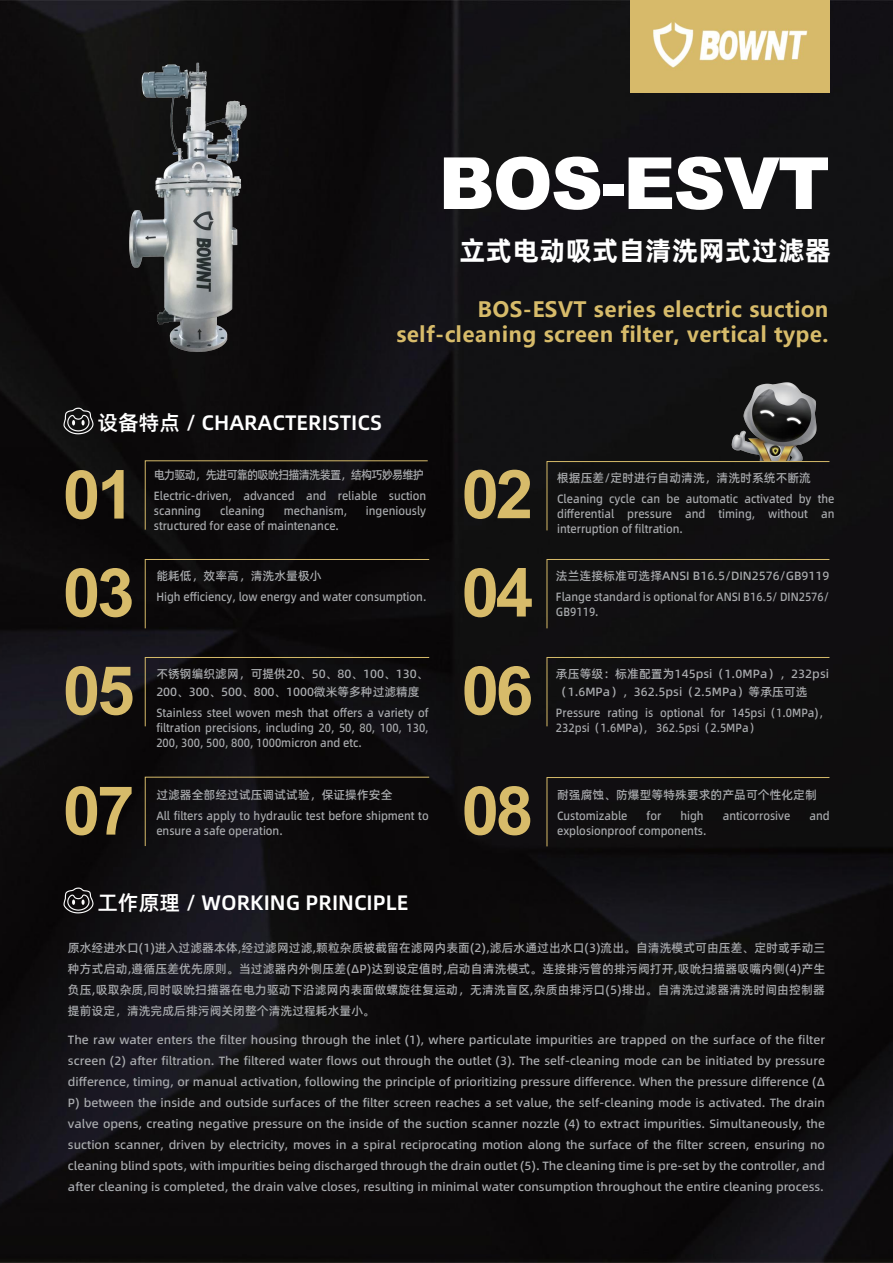
<style>
.page{position:relative;width:893px;height:1263px;background:#fff}
.page>*{position:absolute;margin:0;border:0;box-sizing:border-box;transform-origin:0 0}
.t1{font:900 72px "Arial";letter-spacing:-.025em;color:#fff}
.t2{font:700 67.5px "Arial";letter-spacing:-.05em;color:#d7bb6a}
.t3{font:700 27px "Alibaba Pu Hui Ti 2 95 Extra";color:#fff}
.t4{font:700 21px/25.2px "Microsoft Ya Hei";letter-spacing:.02em;color:#d7bb6a;text-align:right}
.t5{font:700 21px "Alibaba Pu Hui Ti 2 75 Semi";color:#fff}
.t6{font:12px/21px "Alibaba Pu Hui Ti 2 65 Medium";color:#a9abae}
.t7{font:12px/15px "Alibaba Pu Hui Ti 2 65 Medium";color:#a9abae;scale:.9 1}
.t8{font:12px/21px "Alibaba Pu Hui Ti 2 65 Medium";color:#a9abae;scale:.95 1}
</style>
<div class="page">
<img style="left:0;top:0;width:893px;height:1263px">
<img style="left:630px;top:0;width:199px;height:92px">
<img style="left:709px;top:374px;width:139px;height:87px">
<img style="left:63px;top:405px;width:31px;height:31px">
<img style="left:63px;top:885px;width:31px;height:31px">
<svg style="left:144px;top:460px;width:284px;height:70px;background:#0f0d0d"></svg>
<div style="left:546px;top:461px;width:284px;height:70px;background:#101010"></div>
<div style="left:144px;top:559px;width:286px;height:70px;background:#0b090a"></div>
<div style="left:546px;top:559px;width:284px;height:70px;background:#100f11"></div>
<svg style="left:144px;top:657px;width:286px;height:70px;background:#100e0e"></svg>
<div style="left:546px;top:657px;width:284px;height:70px;background:#100e11"></div>
<div style="left:546px;top:777px;width:284px;height:70px;background:#0f0e0e"></div>
<svg style="left:144px;top:776px;width:286px;height:71px;background:#110f0f"></svg>
<img style="left:63px;top:28px;width:266px;height:356px">
<h1 class="t1" style="left:439px;top:131px;width:393px">BOS-ESVT</h1>
<h3 class="t3" style="left:459px;top:229px;width:373px">立式电动吸式自清洗网式过滤器</h3>
<h3 class="t4" style="left:396px;top:296px;width:434px">BOS-ESVT series electric suction self-cleaning screen filter, vertical type.</h3>
<h3 class="t5" style="left:98px;top:406px;width:286px">设备特点 / CHARACTERISTICS</h3>
<h2 class="t2" style="left:63px;top:447px;width:73px">01</h2>
<p class="t8" style="left:154px;top:463px;width:288px">电力驱动，先进可靠的吸吮扫描清洗装置，结构巧妙易维护<br>Electric-driven, advanced and reliable suction</p>
<p class="t7" style="left:154px;top:502px;width:54px">scanning</p>
<p class="t7" style="left:220px;top:502px;width:51px">cleaning</p>
<p class="t7" style="left:284px;top:502px;width:72px">mechanism,</p>
<p class="t7" style="left:366px;top:502px;width:68px">ingeniously</p>
<p class="t7" style="left:154px;top:517px;width:207px">structured for ease of maintenance.</p>
<h2 class="t2" style="left:63px;top:545px;width:73px">03</h2>
<p class="t6" style="left:156px;top:564px;width:167px">能耗低，效率高，清洗水量极小</p>
<p class="t7" style="left:156px;top:588px;width:302px">High efficiency, low energy and water consumption.</p>
<h2 class="t2" style="left:462px;top:447px;width:73px">02</h2>
<p class="t6" style="left:557px;top:466px;width:279px">根据压差/定时进行自动清洗，清洗时系统不断流<br>Cleaning cycle can be automatic activated by the</p>
<p class="t7" style="left:557px;top:505px;width:310px">differential pressure and timing, without an interruption of filtration.</p>
<h2 class="t2" style="left:462px;top:545px;width:73px">04</h2>
<p class="t6" style="left:556px;top:564px;width:275px">法兰连接标准可选择ANSI B16.5/DIN2576/GB9119<br>Flange standard is optional for ANSI B16.5/ DIN2576/</p>
<p class="t7" style="left:556px;top:603px;width:49px">GB9119.</p>
<h2 class="t2" style="left:63px;top:643px;width:73px">05</h2>
<h2 class="t2" style="left:462px;top:643px;width:73px">06</h2>
<p class="t6" style="left:556px;top:664px;width:275px;line-height:18px">承压等级：标准配置为145psi（1.0MPa），232psi（1.6MPa），362.5psi（2.5MPa）等承压可选</p>
<p class="t6" style="left:156px;top:664px;width:274px;line-height:18px">不锈钢编织滤网，可提供20、50、80、100、130、<br>200、300、500、800、1000微米等多种过滤精度</p>
<p class="t7" style="left:156px;top:704px;width:304px;text-align:justify">Stainless steel woven mesh that offers a variety of filtration precisions, including 20, 50, 80, 100, 130, 200, 300, 500, 800, 1000micron and etc.</p>
<p class="t7" style="left:556px;top:704px;width:305px">Pressure rating is optional for 145psi（1.0MPa)，<br>232psi（1.6MPa)， 362.5psi（2.5MPa）</p>
<h2 class="t2" style="left:63px;top:763px;width:73px">07</h2>
<h2 class="t2" style="left:462px;top:763px;width:73px">08</h2>
<p class="t6" style="left:156px;top:783px;width:274px">过滤器全部经过试压调试试验，保证操作安全<br>All filters apply to hydraulic test before shipment to</p>
<p class="t7" style="left:156px;top:822px;width:142px">ensure a safe operation.</p>
<h3 class="t5" style="left:98px;top:886px;width:312px">工作原理 / WORKING PRINCIPLE</h3>
<p class="t6" style="left:557px;top:783px;width:261px">耐强腐蚀、防爆型等特殊要求的产品可个性化定制<br>Customizable</p>
<p class="t7" style="left:647px;top:807px;width:18px">for</p>
<p class="t7" style="left:680px;top:807px;width:27px">high</p>
<p class="t7" style="left:723px;top:807px;width:77px">anticorrosive</p>
<p class="t7" style="left:809px;top:807px;width:24px">and</p>
<p class="t7" style="left:557px;top:822px;width:167px">explosionproof components.</p>
<p class="t6" style="left:68px;top:936px;width:759px;text-align:justify">原水经进水口(1)进入过滤器本体,经过滤网过滤,颗粒杂质被截留在滤网内表面(2),滤后水通过出水口(3)流出。自清洗模式可由压差、定时或手动三种方式启动,遵循压差优先原则。当过滤器内外侧压差(ΔP)达到设定值时,启动自清洗模式。连接排污管的排污阀打开,吸吮扫描器吸嘴内侧(4)产生负压,吸取杂质,同时吸吮扫描器在电力驱动下沿滤网内表面做螺旋往复运动，无清洗盲区,杂质由排污口(5)排出。自清洗过滤器清洗时间由控制器提前设定，清洗完成后排污阀关闭整个清洗过程耗水量小。</p>
<p class="t6" style="left:68px;top:1028px;width:758px;text-align:justify">The raw water enters the filter housing through the inlet (1), where particulate impurities are trapped on the surface of the filter screen (2) after filtration. The filtered water flows out through the outlet (3). The self-cleaning mode can be initiated by pressure difference, timing, or manual activation, following the principle of prioritizing pressure difference. When the pressure difference (Δ P) between the inside and outside surfaces of the filter screen reaches a set value, the self-cleaning mode is activated. The drain valve opens, creating negative pressure on the inside of the suction scanner nozzle (4) to extract impurities. Simultaneously, the suction scanner, driven by electricity, moves in a spiral reciprocating motion along the surface of the filter screen, ensuring no cleaning blind spots, with impurities being discharged through the drain outlet (5). The cleaning time is pre-set by the controller, and after cleaning is completed, the drain valve closes, resulting in minimal water consumption throughout the entire cleaning process.</p>
</div>
